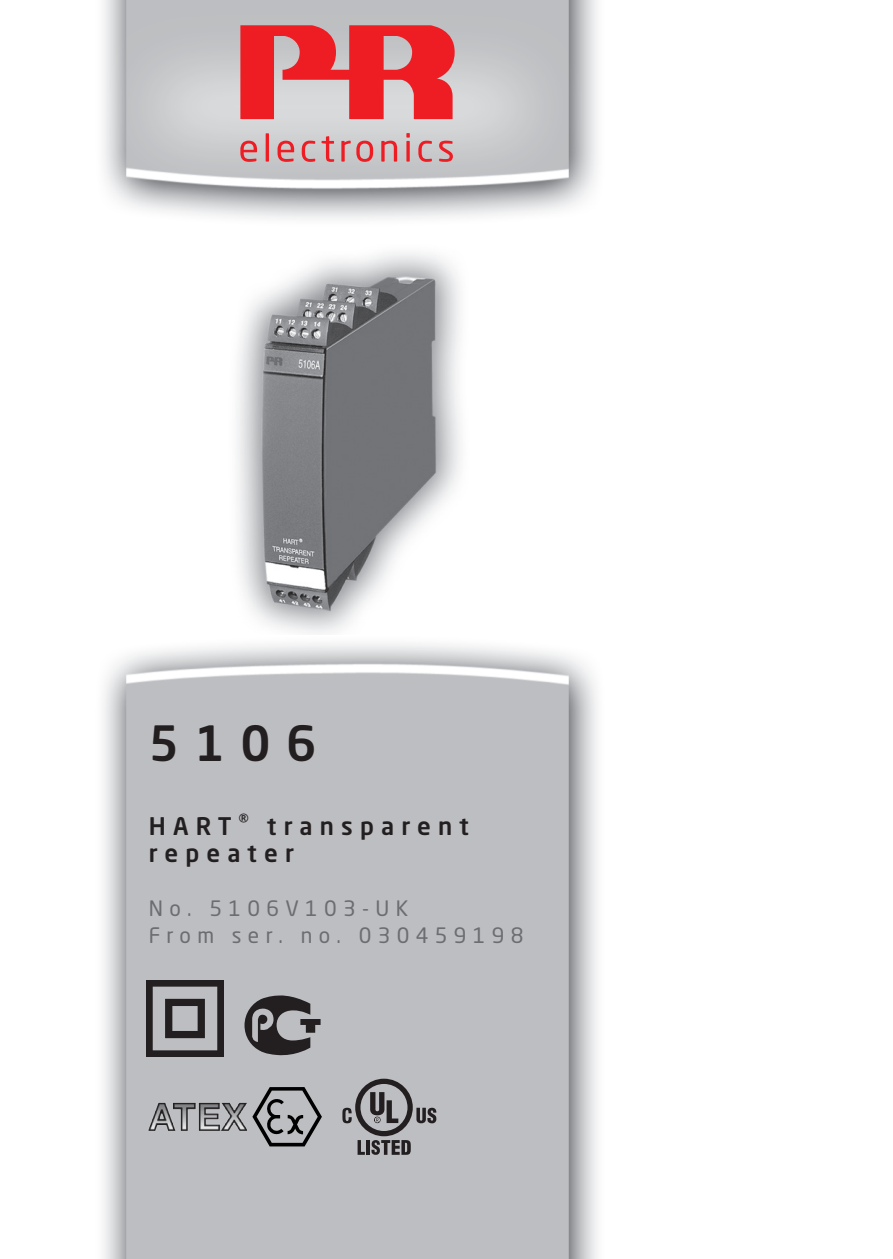
<style>
.page{position:relative;width:893px;height:1259px;background:#fff}
.page>*{position:absolute;margin:0;border:0;box-sizing:border-box;transform-origin:0 0}
.t1{font:500 48px "Neo Sans Pro";color:#231f20}
.t2{font:500 24px/27px "Neo Sans Pro";letter-spacing:.3em;color:#231f20}
.t3{font:21px/27px "Neo Sans Pro";letter-spacing:.3em;color:#6c6d70}
</style>
<div class="page">
<img style="left:237px;top:253px;width:223px;height:380px">
<img style="left:103px;top:643px;width:494px;height:616px">
<img style="left:103px;top:0;width:494px;height:219px">
<svg style="left:240px;top:141px;width:17px;height:21px"></svg>
<svg style="left:266px;top:133px;width:3px;height:29px"></svg>
<svg style="left:278px;top:141px;width:16px;height:21px"></svg>
<svg style="left:302px;top:141px;width:13px;height:21px"></svg>
<svg style="left:322px;top:136px;width:12px;height:26px"></svg>
<svg style="left:341px;top:141px;width:32px;height:21px"></svg>
<svg style="left:381px;top:141px;width:16px;height:21px"></svg>
<svg style="left:406px;top:133px;width:4px;height:29px"></svg>
<svg style="left:418px;top:141px;width:14px;height:21px"></svg>
<svg style="left:439px;top:141px;width:14px;height:21px"></svg>
<svg style="left:240px;top:25px;width:215px;height:94px;background:#e35b60"></svg>
<svg style="left:252px;top:1087px;width:70px;height:59px;background:#8d8e90"></svg>
<img style="left:147px;top:980px;width:76px;height:77px">
<svg style="left:342px;top:1078px;width:94px;height:76px;background:#919193"></svg>
<svg style="left:244px;top:995px;width:77px;height:60px;background:#6f6e70"></svg>
<img style="left:147px;top:1099px;width:100px;height:34px">
<h1 class="t1" style="left:149px;top:713px;width:169px">5106</h1>
<p class="t2" style="left:149px;top:812px;width:322px">HART <sup>®</sup> transparent repeater</p>
<p class="t3" style="left:149px;top:894px;width:376px">No. 5106V103-UK<br>From ser. no. 030459198</p>
</div>
